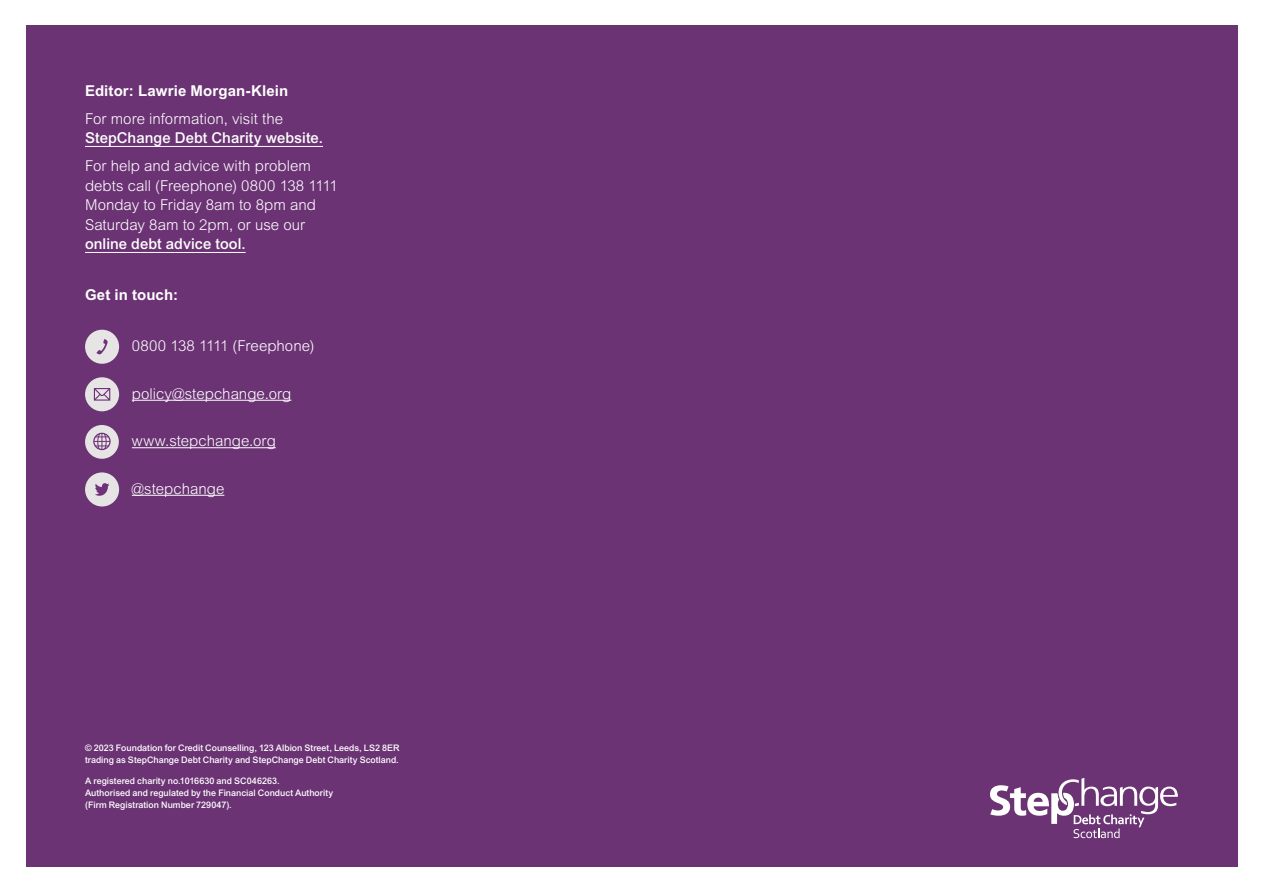
<style>
.page{position:relative;width:1263px;height:893px;background:#fff}
.page>*{position:absolute;margin:0;border:0;box-sizing:border-box;transform-origin:0 0}
.t1{font:300 15px/19.5px "Arial MT Pro";color:#fff}
.t2{font:500 15px/19.5px "Arial MT Pro";letter-spacing:.005em;color:#fff}
.t3{font:700 15px "Arial MT Pro";letter-spacing:.01em;color:#fff}
.t4{font:500 9px/12px "Arial MT Pro";color:#fff}
.s1{font-weight:300}
.s2{font-weight:500}
</style>
<div class="page">
<div style="left:26px;top:26px;width:1211px;height:841px;background:#6b3374"></div>
<hr style="left:85px;top:146px;width:238px;height:1px;background:#fff">
<hr style="left:85px;top:252px;width:161px;height:1px;background:#fff">
<hr style="left:132px;top:400px;width:159px;height:1px;background:#fff">
<hr style="left:132px;top:447px;width:144px;height:1px;background:#fff">
<hr style="left:132px;top:495px;width:92px;height:1px;background:#fff">
<div style="left:85px;top:377px;width:34px;height:34px;background:#e6e4e4;border-radius:50%"></div>
<svg style="left:94px;top:388px;width:16px;height:13px"></svg>
<div style="left:85px;top:330px;width:34px;height:34px;background:#e6e4e4;border-radius:50%"></div>
<svg style="left:97px;top:339px;width:11px;height:16px"></svg>
<div style="left:85px;top:472px;width:34px;height:34px;background:#e6e4e4;border-radius:50%"></div>
<svg style="left:95px;top:483px;width:14px;height:13px"></svg>
<div style="left:85px;top:425px;width:34px;height:34px;background:#e6e4e4;border-radius:50%"></div>
<svg style="left:94px;top:433px;width:16px;height:16px"></svg>
<div style="left:93px;top:433px;width:18px;height:17px;border:1px solid #6f3278;border-radius:50%"></div>
<svg style="left:990px;top:778px;width:188px;height:60px"></svg>
<p class="t3" style="left:85px;top:82px;width:205px">Editor: Lawrie Morgan-Klein</p>
<p class="t2" style="left:85px;top:109px;width:239px"><span class="s1">For more information, visit the<br></span>StepChange Debt Charity website.</p>
<p class="t1" style="left:85px;top:157px;width:254px">For help and advice with problem debts call (Freephone) 0800 138 1111<br>Monday to Friday 8am to 8pm and<br>Saturday 8am to 2pm, or use our <span class="s2">online debt advice tool.</span></p>
<p class="t3" style="left:85px;top:286px;width:94px">Get in touch:</p>
<p class="t1" style="left:132px;top:337px;width:184px">0800 138 1111 (Freephone)</p>
<p class="t1" style="left:132px;top:384px;width:161px">policy@stepchange.org</p>
<p class="t1" style="left:132px;top:432px;width:145px">www.stepchange.org</p>
<p class="t1" style="left:132px;top:479px;width:94px">@stepchange</p>
<p class="t4" style="left:85px;top:743px;width:316px">© 2023 Foundation for Credit Counselling, 123 Albion Street, Leeds, LS2 8ER trading as StepChange Debt Charity and StepChange Debt Charity Scotland.</p>
<p class="t4" style="left:85px;top:775px;width:250px">A registered charity no.1016630 and SC046263.<br>Authorised and regulated by the Financial Conduct Authority (Firm Registration Number 729047).</p>
</div>
